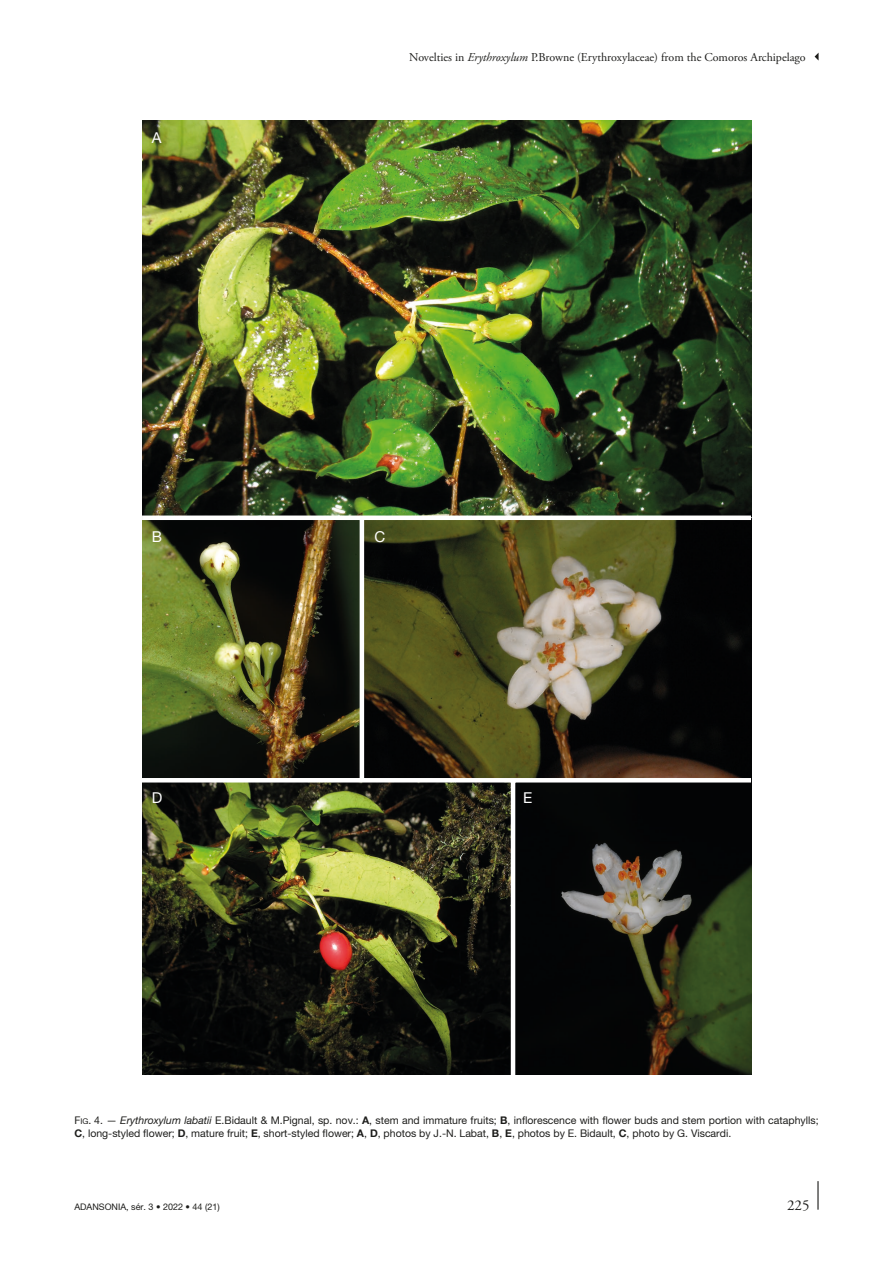
<style>
.page{position:relative;width:893px;height:1263px;background:#fff}
.page>*{position:absolute;margin:0;border:0;box-sizing:border-box;transform-origin:0 0}
.t1{font:15px "Helvetica Neue 3";color:#fff}
.t2{font:15px "Adobe Garamond Pro";color:#1d1d1b}
.t3{font:12px "Adobe Garamond Pro Regular 3";color:#1d1d1b}
.t4{font:10.5px/12.8px "Helvetica Neue";color:#1d1d1b}
.t5{font:9px "Helvetica Neue 2";color:#1d1d1b}
.s1{font-family:"Adobe Garamond Pro Italic 3"}
.s2{font-style:inherit}
.s3{font-size:7.8px}
.s4{font-style:italic}
.s5{font-weight:700}
</style>
<div class="page">
<hr style="left:817px;top:1181px;width:2px;height:29px;background:#1d1d1b">
<svg style="left:815px;top:53px;width:4px;height:8px"></svg>
<img style="left:142px;top:121px;width:609px;height:953px">
<div style="left:142px;top:515px;width:609px;height:5px;background:#fff"></div>
<hr style="left:142px;top:778px;width:609px;height:4px;background:#fff">
<hr style="left:360px;top:517px;width:4px;height:262px;background:#fff">
<hr style="left:511px;top:780px;width:4px;height:294px;background:#fff">
<p class="t1" style="left:152px;top:129px;width:11px">A</p>
<p class="t1" style="left:152px;top:528px;width:12px">B</p>
<p class="t3" style="left:409px;top:50px;width:398px">Novelties in <span class="s1">Erythroxylum</span> P.Browne (Erythroxylaceae) from the Comoros Archipelago</p>
<p class="t1" style="left:375px;top:528px;width:12px">C</p>
<p class="t1" style="left:152px;top:788px;width:12px">D</p>
<p class="t1" style="left:523px;top:788px;width:11px">E</p>
<p class="t4" style="left:74px;top:1114px;width:746px"><span class="s2">F</span><span class="s3">ig</span><span class="s2">. 4</span>. — <span class="s4">Erythroxylum labatii</span> E.Bidault &amp; M.Pignal, sp. nov.: <span class="s5">A</span>, stem and immature fruits; <span class="s5">B</span>, inflorescence with flower buds and stem portion with cataphylls;<br><span class="s5">C</span>, long-styled flower; <span class="s5">D</span>, mature fruit; <span class="s5">E</span>, short-styled flower; <span class="s5">A</span>, <span class="s5">D</span>, photos by J.-N. Labat, <span class="s5">B</span>, <span class="s5">E</span>, photos by E. Bidault, <span class="s5">C</span>, photo by G. Viscardi.</p>
<p class="t5" style="left:74px;top:1201px;width:147px">ADANSONIA, sér. 3 • 2022 • 44 (21)</p>
<h1 class="t2" style="left:787px;top:1196px;width:24px">225</h1>
</div>
